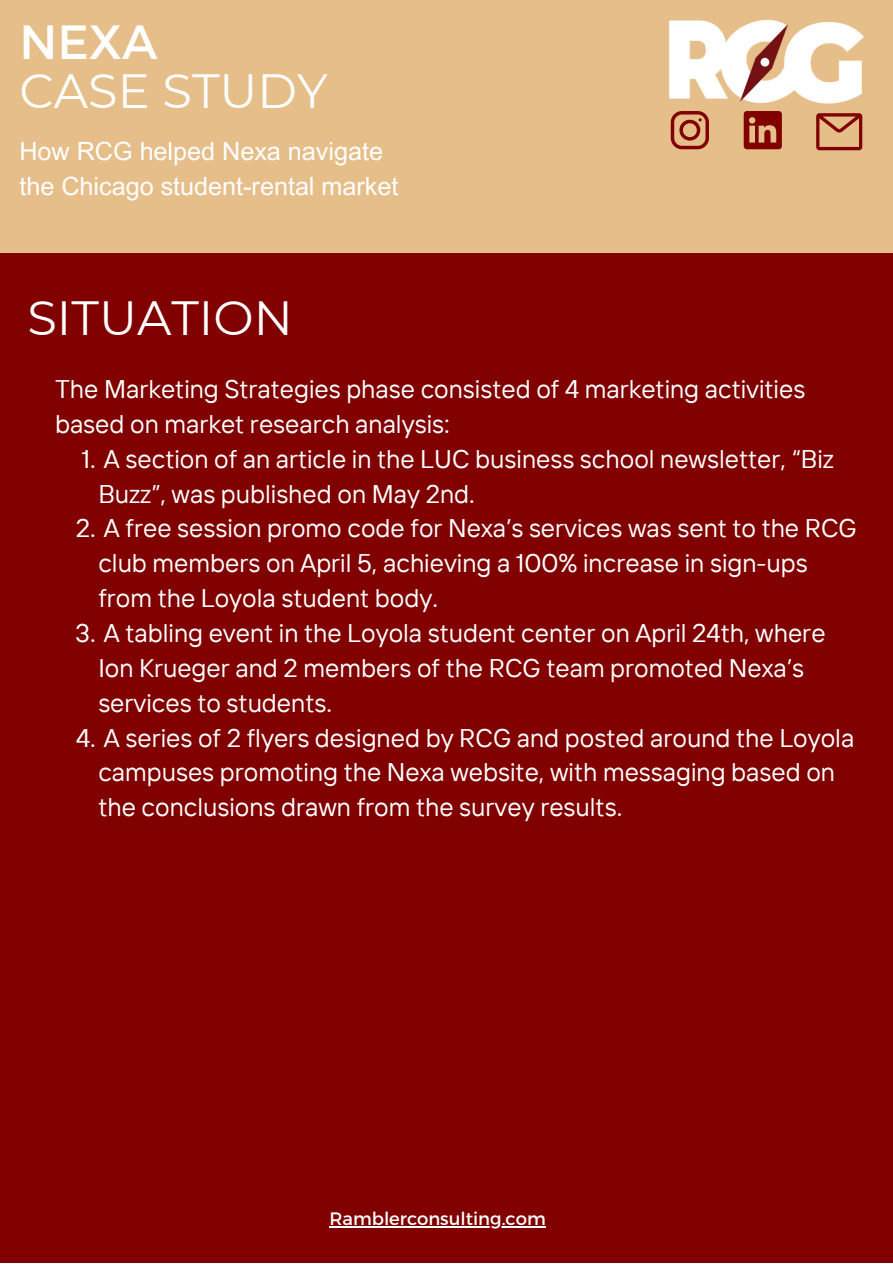
<style>
.page{position:relative;width:893px;height:1264px;background:#fff}
.page>*{position:absolute;margin:0;border:0;box-sizing:border-box;transform-origin:0 0}
.t1{font:48px "Montserrat";color:#fff}
.t2{font:25.5px/34.8px "TT Interphases";color:#fff}
.t3{font:25.2px/34.8px "Arial MT Pro";color:#fff}
.t4{font:18px "Montserrat";color:#fff}
</style>
<div class="page">
<div style="left:0;top:253px;width:892px;height:1009px;background:#800100"></div>
<div style="left:0;top:0;width:892px;height:253px;background:#e5be8a"></div>
<img style="left:669px;top:19px;width:195px;height:122px">
<svg style="left:670px;top:111px;width:39px;height:38px"></svg>
<svg style="left:743px;top:111px;width:38px;height:38px"></svg>
<svg style="left:816px;top:113px;width:46px;height:37px"></svg>
<hr style="left:329px;top:1226px;width:216px;height:1px;background:#fff">
<p class="t1" style="left:19px;top:11px;width:139px">NEXA</p>
<p class="t1" style="left:19px;top:62px;width:310px">CASE STUDY</p>
<p class="t3" style="left:19px;top:137px;width:380px">How RCG helped Nexa navigate the Chicago student-rental market</p>
<p class="t1" style="left:27px;top:289px;width:267px">SITUATION</p>
<p class="t2" style="left:55px;top:371px;width:751px">The Marketing Strategies phase consisted of 4 marketing activities based on market research analysis:</p>
<p class="t2" style="left:98px;top:440px;width:737px;text-indent:-17px">1. A section of an article in the LUC business school newsletter, “Biz<br>Buzz”, was published on May 2nd.</p>
<p class="t2" style="left:98px;top:510px;width:760px;text-indent:-23px">2. A free session promo code for Nexa’s services was sent to the RCG club members on April 5, achieving a 100% increase in sign-ups from the Loyola student body.</p>
<p class="t2" style="left:98px;top:615px;width:728px;text-indent:-23px">3. A tabling event in the Loyola student center on April 24th, where<br>Ion Krueger and 2 members of the RCG team promoted Nexa’s services to students.</p>
<p class="t2" style="left:98px;top:719px;width:757px;text-indent:-22px">4. A series of 2 flyers designed by RCG and posted around the Loyola campuses promoting the Nexa website, with messaging based on the conclusions drawn from the survey results.</p>
<p class="t4" style="left:329px;top:1207px;width:218px">Ramblerconsulting.com</p>
</div>
